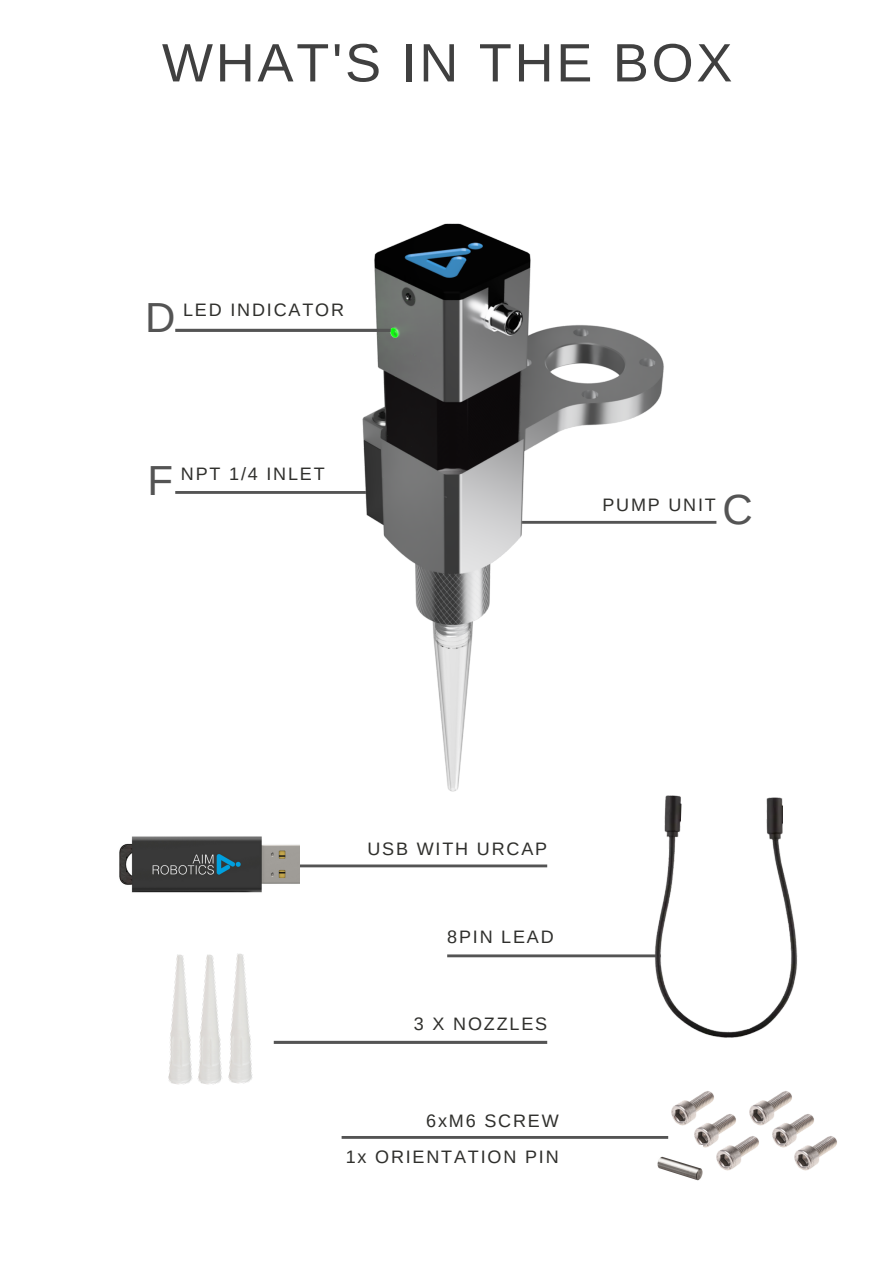
<style>
.page{position:relative;width:894px;height:1264px;background:#fff}
.page>*{position:absolute;margin:0;border:0;box-sizing:border-box;transform-origin:0 0}
.t1{font:54px "Arimo";letter-spacing:.05em;color:#404040}
.t2{font:42px "Arimo";color:#545454}
.t3{font:18px "Arimo";letter-spacing:.1em;color:#2f2f2c}
</style>
<div class="page">
<svg style="left:299px;top:864px;width:248px;height:3px"></svg>
<img style="left:119px;top:836px;width:180px;height:57px">
<svg style="left:279px;top:1040px;width:268px;height:3px"></svg>
<img style="left:168px;top:958px;width:9px;height:126px">
<img style="left:177px;top:954px;width:31px;height:131px">
<img style="left:208px;top:953px;width:71px;height:132px">
<svg style="left:447px;top:954px;width:194px;height:3px"></svg>
<img style="left:641px;top:797px;width:157px;height:241px">
<svg style="left:680px;top:797px;width:71px;height:54px"></svg>
<div style="left:782px;top:783px;width:67px;height:64px;background:#fff"></div>
<svg style="left:175px;top:491px;width:111px;height:3px"></svg>
<svg style="left:684px;top:521px;width:32px;height:3px"></svg>
<img style="left:286px;top:223px;width:398px;height:614px">
<svg style="left:175px;top:329px;width:215px;height:3px"></svg>
<svg style="left:341px;top:1136px;width:327px;height:2px"></svg>
<img style="left:671px;top:1091px;width:43px;height:35px">
<img style="left:690px;top:1110px;width:46px;height:38px">
<img style="left:712px;top:1132px;width:47px;height:39px">
<img style="left:657px;top:1145px;width:45px;height:36px">
<img style="left:749px;top:1091px;width:43px;height:35px">
<img style="left:768px;top:1110px;width:46px;height:38px">
<img style="left:790px;top:1132px;width:47px;height:39px">
<p class="t1" style="left:162px;top:33px;width:571px">WHAT'S IN THE BOX</p>
<p class="t2" style="left:145px;top:294px;width:32px">D</p>
<p class="t3" style="left:183px;top:300px;width:162px">LED INDICATOR</p>
<p class="t2" style="left:147px;top:456px;width:27px">F</p>
<p class="t3" style="left:181px;top:463px;width:145px">NPT 1/4 INLET</p>
<p class="t3" style="left:602px;top:494px;width:115px">PUMP UNIT</p>
<p class="t2" style="left:722px;top:485px;width:32px">C</p>
<p class="t3" style="left:367px;top:838px;width:181px">USB WITH URCAP</p>
<p class="t3" style="left:447px;top:926px;width:108px">8PIN LEAD</p>
<p class="t3" style="left:414px;top:1013px;width:135px">3 X NOZZLES</p>
<p class="t3" style="left:426px;top:1110px;width:134px">6xM6 SCREW</p>
<p class="t3" style="left:345px;top:1146px;width:214px">1x ORIENTATION PIN</p>
</div>
